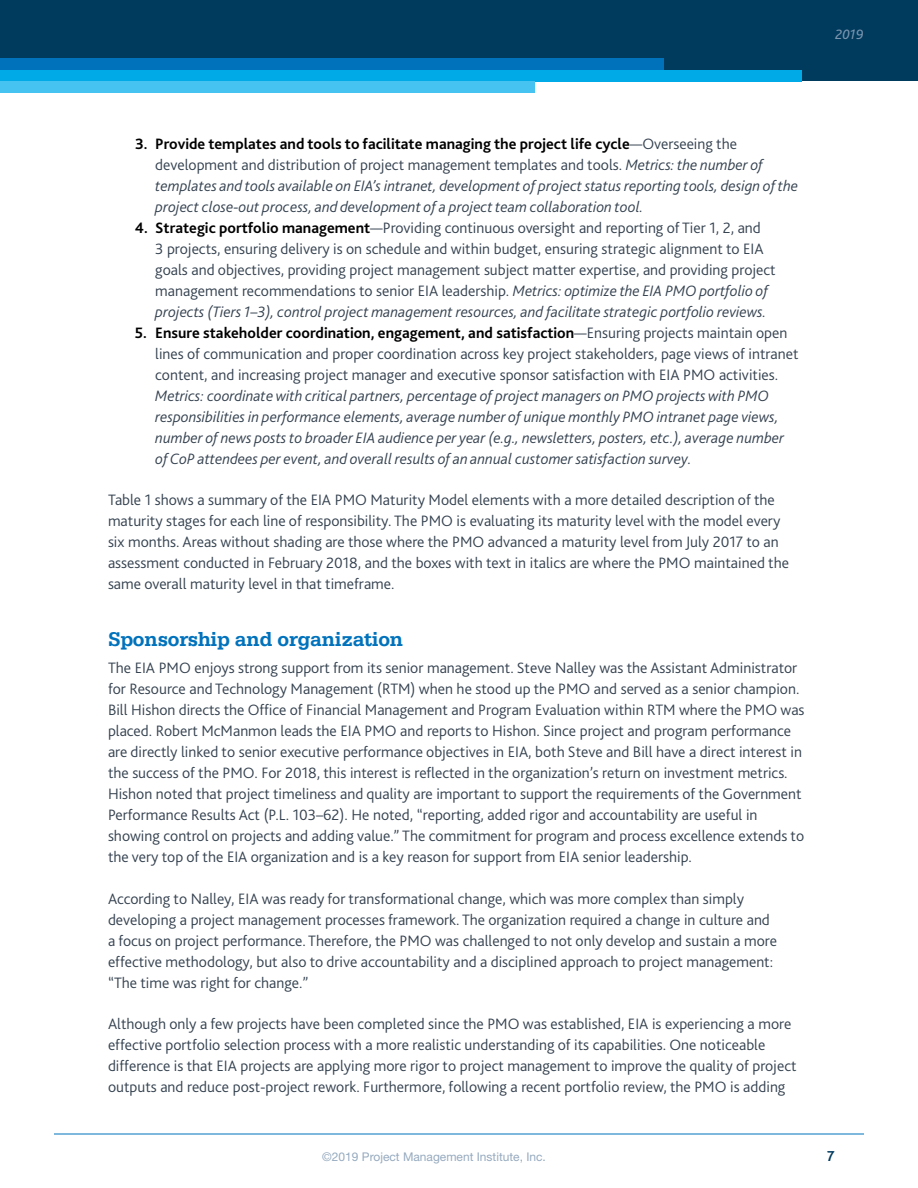
<style>
.page{position:relative;width:918px;height:1188px;background:#fff}
.page>*{position:absolute;margin:0;border:0;box-sizing:border-box;transform-origin:0 0}
.t1{font:700 21px "Serifa Std";letter-spacing:-.02em;color:#0072bc}
.t2{font:300 15.75px/21px "Bliss 2";color:#354250}
.t3{font:italic 300 15.75px/21px "Bliss 2";color:#354250}
.t4{font:700 15px "Bliss 2";color:#003a5d}
.t5{font:italic 14.25px "Bliss 2";color:#7b95af}
.t6{font:12px "Helvetica Neue LT Std";color:#96aabf}
.s1{font-weight:700;font-style:normal;color:#000}
.s2{font-style:normal}
.s3{font-weight:700;color:#000}
.s4{font-style:italic}
</style>
<div class="page">
<div style="left:0;top:0;width:918px;height:81px;background:#003a5d"></div>
<div style="left:0;top:58px;width:663px;height:12px;background:#0072bc"></div>
<div style="left:0;top:70px;width:802px;height:11px;background:#00aae7"></div>
<div style="left:0;top:81px;width:535px;height:12px;background:#47c3f1"></div>
<hr style="left:54px;top:1134px;width:810px;height:1px;background:#0072bc">
<p class="t5" style="left:835px;top:25px;width:30px">2019</p>
<p class="t3" style="left:155px;top:133px;width:644px;text-indent:-20px"><span class="s1">3. Provide templates and tools to facilitate managing the project life cycle</span><span class="s2">—Overseeing the development and distribution of project management templates and tools.</span> Metrics: the number of templates and tools available on EIA’s intranet, development of project status reporting tools, design of the project close-out process, and development of a project team collaboration tool.</p>
<p class="t2" style="left:155px;top:217px;width:622px;text-indent:-20px"><span class="s3">4. Strategic portfolio management</span>—Providing continuous oversight and reporting of Tier 1, 2, and<br>3 projects, ensuring delivery is on schedule and within budget, ensuring strategic alignment to EIA goals and objectives, providing project management subject matter expertise, and providing project management recommendations to senior EIA leadership. <span class="s4">Metrics: optimize the EIA PMO portfolio of projects (Tiers 1–3), control project management resources, and facilitate strategic portfolio reviews.</span></p>
<p class="t2" style="left:155px;top:322px;width:645px;text-indent:-20px"><span class="s3">5. Ensure stakeholder coordination, engagement, and satisfaction</span>—Ensuring projects maintain open lines of communication and proper coordination across key project stakeholders, page views of intranet content, and increasing project manager and executive sponsor satisfaction with EIA PMO activities.</p>
<p class="t3" style="left:155px;top:385px;width:630px">Metrics: coordinate with critical partners, percentage of project managers on PMO projects with PMO responsibilities in performance elements, average number of unique monthly PMO intranet page views, number of news posts to broader EIA audience per year (e.g., newsletters, posters, etc.), average number of CoP attendees per event, and overall results of an annual customer satisfaction survey.</p>
<p class="t2" style="left:108px;top:489px;width:683px">Table 1 shows a summary of the EIA PMO Maturity Model elements with a more detailed description of the maturity stages for each line of responsibility. The PMO is evaluating its maturity level with the model every six months. Areas without shading are those where the PMO advanced a maturity level from July 2017 to an assessment conducted in February 2018, and the boxes with text in italics are where the PMO maintained the same overall maturity level in that timeframe.</p>
<h1 class="t1" style="left:108px;top:626px;width:297px">Sponsorship and organization</h1>
<p class="t2" style="left:108px;top:657px;width:698px">The EIA PMO enjoys strong support from its senior management. Steve Nalley was the Assistant Administrator for Resource and Technology Management (RTM) when he stood up the PMO and served as a senior champion.<br>Bill Hishon directs the Office of Financial Management and Program Evaluation within RTM where the PMO was placed. Robert McManmon leads the EIA PMO and reports to Hishon. Since project and program performance are directly linked to senior executive performance objectives in EIA, both Steve and Bill have a direct interest in the success of the PMO. For 2018, this interest is reflected in the organization’s return on investment metrics.<br>Hishon noted that project timeliness and quality are important to support the requirements of the Government Performance Results Act (P.L. 103–62). He noted, “reporting, added rigor and accountability are useful in showing control on projects and adding value.” The commitment for program and process excellence extends to the very top of the EIA organization and is a key reason for support from EIA senior leadership.</p>
<p class="t2" style="left:108px;top:887px;width:671px">According to Nalley, EIA was ready for transformational change, which was more complex than simply developing a project management processes framework. The organization required a change in culture and a focus on project performance. Therefore, the PMO was challenged to not only develop and sustain a more effective methodology, but also to drive accountability and a disciplined approach to project management: “The time was right for change.”</p>
<p class="t2" style="left:108px;top:1013px;width:690px">Although only a few projects have been completed since the PMO was established, EIA is experiencing a more effective portfolio selection process with a more realistic understanding of its capabilities. One noticeable difference is that EIA projects are applying more rigor to project management to improve the quality of project outputs and reduce post-project rework. Furthermore, following a recent portfolio review, the PMO is adding</p>
<p class="t6" style="left:322px;top:1150px;width:225px">©2019 Project Management Institute, Inc.</p>
<p class="t4" style="left:827px;top:1147px;width:9px">7</p>
</div>
